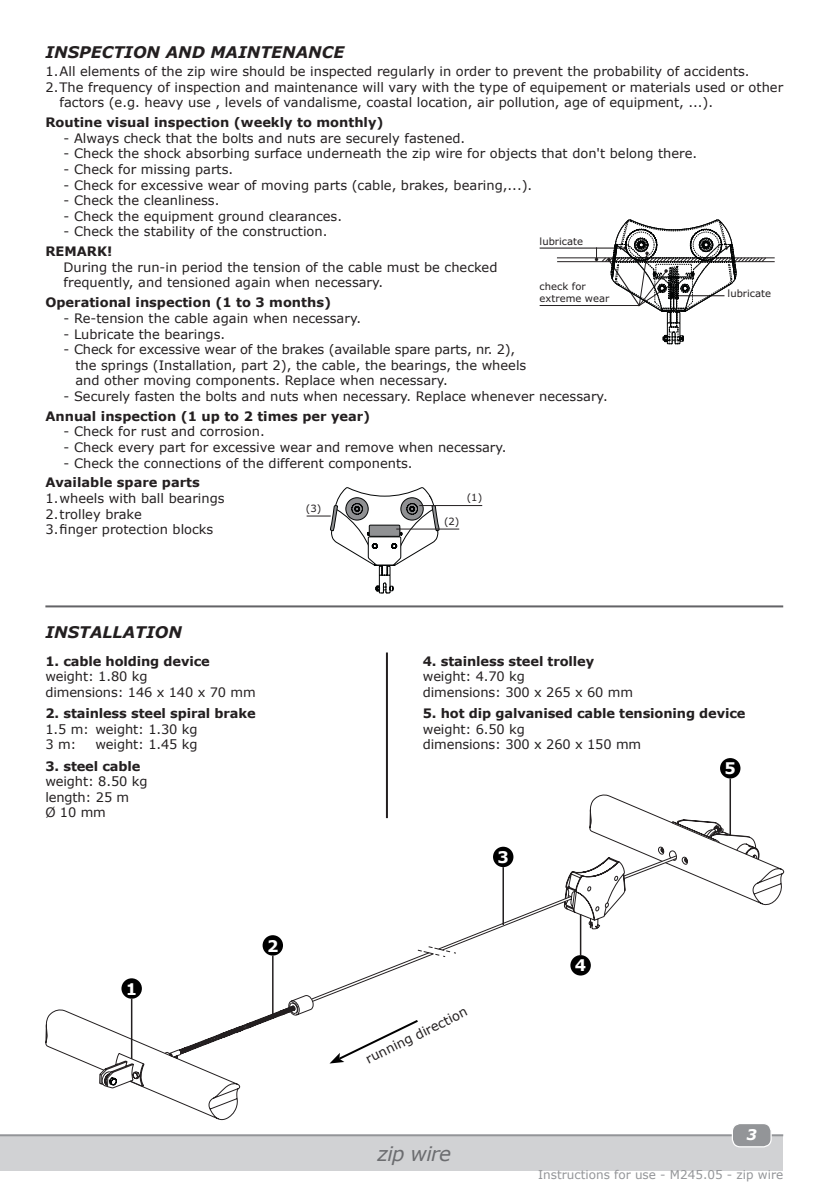
<style>
.page{position:relative;width:840px;height:1191px;background:#fff}
.page>*{position:absolute;margin:0;border:0;box-sizing:border-box;transform-origin:0 0}
.titel_onderaan{font:italic 20px "Verdana";letter-spacing:-.03em;color:#6c6d70}
.titel{font:italic 700 16px "Verdana";color:#231f20}
.cijfer_letter_in_cir{font:700 16px "Verdana";color:#fff}
.t1{font:italic 700 14.6px "Verdana";color:#fff}
.standaard{font:13px/15.6px "Verdana";color:#231f20}
.standaard_-_uitgevul{font:13px/15.6px "Verdana";color:#231f20}
.installation{font:13px/15.6px "Verdana";letter-spacing:-.01em;color:#231f20}
.standaard-2{font:700 13px "Verdana";color:#231f20}
.installation_bold{font:700 13px "Verdana";letter-spacing:-.01em;color:#231f20}
.remark{font:13px/15.6px "Verdana";color:#231f20}
.tussentitel{font:13px "Verdana";color:#231f20}
.t2{font:12px "Verdana";color:#939598}
.t3{font:10px/12px "Verdana";color:#231f20}
.s1{font-weight:700}
</style>
<div class="page">
<div style="left:0;top:1135px;width:782px;height:35px;background:#d1d2d4"></div>
<hr style="left:0;top:1134px;width:782px;height:2px;background:#939598">
<div style="left:732px;top:1123px;width:38px;height:23px;background:#939598;border-radius:8px"></div>
<div style="left:731px;top:1123px;width:40px;height:24px;border:1px solid #fff;border-radius:8px"></div>
<hr style="left:45px;top:605px;width:737px;height:2px;background:#636366">
<hr style="left:386px;top:652px;width:2px;height:166px;background:#231f20">
<hr style="left:556px;top:257px;width:218px;height:1px;background:#231f20">
<hr style="left:557px;top:261px;width:217px;height:1px;background:#231f20">
<svg style="left:539px;top:219px;width:227px;height:126px"></svg>
<svg style="left:306px;top:487px;width:133px;height:107px"></svg>
<hr style="left:396px;top:528px;width:63px;height:1px;background:#231f20">
<hr style="left:419px;top:505px;width:63px;height:1px;background:#231f20">
<svg style="left:45px;top:794px;width:738px;height:326px"></svg>
<svg style="left:168px;top:854px;width:509px;height:205px"></svg>
<svg style="left:181px;top:1001px;width:118px;height:54px"></svg>
<svg style="left:201px;top:827px;width:530px;height:218px"></svg>
<svg style="left:108px;top:1070px;width:10px;height:16px"></svg>
<svg style="left:416px;top:945px;width:48px;height:14px"></svg>
<div style="left:719px;top:758px;width:21px;height:20px;background:#000;border-radius:50%"></div>
<hr style="left:729px;top:778px;width:1px;height:57px;background:#231f20">
<div style="left:262px;top:935px;width:21px;height:20px;background:#000;border-radius:50%"></div>
<hr style="left:272px;top:955px;width:1px;height:61px;background:#231f20">
<div style="left:121px;top:978px;width:21px;height:20px;background:#000;border-radius:50%"></div>
<hr style="left:131px;top:998px;width:1px;height:61px;background:#231f20">
<div style="left:492px;top:846px;width:21px;height:21px;background:#000;border-radius:50%"></div>
<hr style="left:502px;top:867px;width:1px;height:58px;background:#231f20">
<div style="left:570px;top:955px;width:20px;height:20px;background:#000;border-radius:50%"></div>
<hr style="left:579px;top:914px;width:2px;height:41px;background:#231f20">
<svg style="left:329px;top:1018px;width:91px;height:45px"></svg>
<p class="titel" style="left:45px;top:40px;width:300px">INSPECTION AND MAINTENANCE</p>
<p class="standaard_-_uitgevul" style="left:45px;top:63px;width:705px">1.All elements of the zip wire should be inspected regularly in order to prevent the probability of accidents.</p>
<p class="standaard_-_uitgevul" style="left:60px;top:79px;width:724px;text-indent:-14px">2.The frequency of inspection and maintenance will vary with the type of equipement or materials used or other factors (e.g. heavy use , levels of vandalisme, coastal location, air pollution, age of equipment, ...).</p>
<p class="standaard-2" style="left:45px;top:113px;width:339px">Routine visual inspection (weekly to monthly)</p>
<p class="standaard" style="left:63px;top:130px;width:403px">- Always check that the bolts and nuts are securely fastened.</p>
<p class="standaard" style="left:63px;top:146px;width:634px">- Check the shock absorbing surface underneath the zip wire for objects that don't belong there.</p>
<p class="standaard" style="left:63px;top:161px;width:171px">- Check for missing parts.</p>
<p class="standaard" style="left:63px;top:177px;width:470px">- Check for excessive wear of moving parts (cable, brakes, bearing,...).</p>
<p class="standaard" style="left:63px;top:192px;width:157px">- Check the cleanliness.</p>
<p class="standaard" style="left:63px;top:208px;width:280px">- Check the equipment ground clearances.</p>
<p class="standaard" style="left:63px;top:224px;width:265px">- Check the stability of the construction.</p>
<p class="remark" style="left:63px;top:243px;width:435px;text-indent:-18px"><span class="s1">REMARK!<br></span>During the run-in period the tension of the cable must be checked frequently, and tensioned again when necessary.</p>
<p class="standaard-2" style="left:45px;top:293px;width:287px">Operational inspection (1 to 3 months)</p>
<p class="standaard" style="left:63px;top:310px;width:299px">- Re-tension the cable again when necessary.</p>
<p class="standaard" style="left:63px;top:326px;width:163px">- Lubricate the bearings.</p>
<p class="standaard" style="left:75px;top:341px;width:452px;text-indent:-12px">- Check for excessive wear of the brakes (available spare parts, nr. 2), the springs (Installation, part 2), the cable, the bearings, the wheels and other moving components. Replace when necessary.</p>
<p class="standaard" style="left:63px;top:388px;width:545px">- Securely fasten the bolts and nuts when necessary. Replace whenever necessary.</p>
<p class="standaard-2" style="left:45px;top:407px;width:326px">Annual inspection (1 up to 2 times per year)</p>
<p class="standaard" style="left:63px;top:424px;width:202px">- Check for rust and corrosion.</p>
<p class="standaard" style="left:63px;top:439px;width:444px">- Check every part for excessive wear and remove when necessary.</p>
<p class="standaard" style="left:63px;top:455px;width:350px">- Check the connections of the different components.</p>
<p class="standaard-2" style="left:45px;top:473px;width:156px">Available spare parts</p>
<p class="standaard_-_uitgevul" style="left:45px;top:490px;width:181px">1.wheels with ball bearings</p>
<p class="standaard_-_uitgevul" style="left:45px;top:506px;width:98px">2.trolley brake</p>
<p class="standaard_-_uitgevul" style="left:45px;top:521px;width:169px">3.finger protection blocks</p>
<p class="t3" style="left:539px;top:235px;width:45px">lubricate</p>
<p class="t3" style="left:539px;top:280px;width:71px">check for extreme wear</p>
<p class="t3" style="left:727px;top:288px;width:45px">lubricate</p>
<p class="t3" style="left:466px;top:491px;width:17px">(1)</p>
<p class="t3" style="left:306px;top:502px;width:17px">(3)</p>
<p class="t3" style="left:444px;top:515px;width:17px">(2)</p>
<p class="titel" style="left:45px;top:621px;width:138px">INSTALLATION</p>
<p class="installation_bold" style="left:45px;top:651px;width:166px">1. cable holding device</p>
<p class="installation" style="left:45px;top:668px;width:212px">weight: 1.80 kg<br>dimensions: 146 x 140 x 70 mm</p>
<p class="installation_bold" style="left:45px;top:704px;width:212px">2. stainless steel spiral brake</p>
<p class="installation" style="left:45px;top:721px;width:153px">1.5 m: weight: 1.30 kg<br>3 m:</p>
<p class="installation" style="left:95px;top:736px;width:103px">weight: 1.45 kg</p>
<p class="installation_bold" style="left:45px;top:756px;width:96px">3. steel cable</p>
<p class="installation" style="left:45px;top:773px;width:103px">weight: 8.50 kg length: 25 m<br>Ø 10 mm</p>
<p class="cijfer_letter_in_cir" style="left:126px;top:977px;width:13px">1</p>
<p class="cijfer_letter_in_cir" style="left:267px;top:934px;width:13px">2</p>
<p class="installation_bold" style="left:422px;top:651px;width:173px">4. stainless steel trolley</p>
<p class="installation" style="left:422px;top:668px;width:212px">weight: 4.70 kg<br>dimensions: 300 x 265 x 60 mm</p>
<p class="installation_bold" style="left:422px;top:704px;width:324px">5. hot dip galvanised cable tensioning device</p>
<p class="installation" style="left:422px;top:721px;width:220px">weight: 6.50 kg<br>dimensions: 300 x 260 x 150 mm</p>
<p class="cijfer_letter_in_cir" style="left:497px;top:846px;width:13px">3</p>
<p class="cijfer_letter_in_cir" style="left:724px;top:757px;width:13px">5</p>
<p class="tussentitel" style="left:362px;top:1051px;width:113px;rotate:-26deg">running direction</p>
<p class="titel_onderaan" style="left:377px;top:1140px;width:75px">zip wire</p>
<p class="cijfer_letter_in_cir" style="left:574px;top:954px;width:13px">4</p>
<p class="t1" style="left:746px;top:1124px;width:12px">3</p>
<p class="t2" style="left:537px;top:1166px;width:246px">Instructions for use - M245.05 - zip wire</p>
</div>
